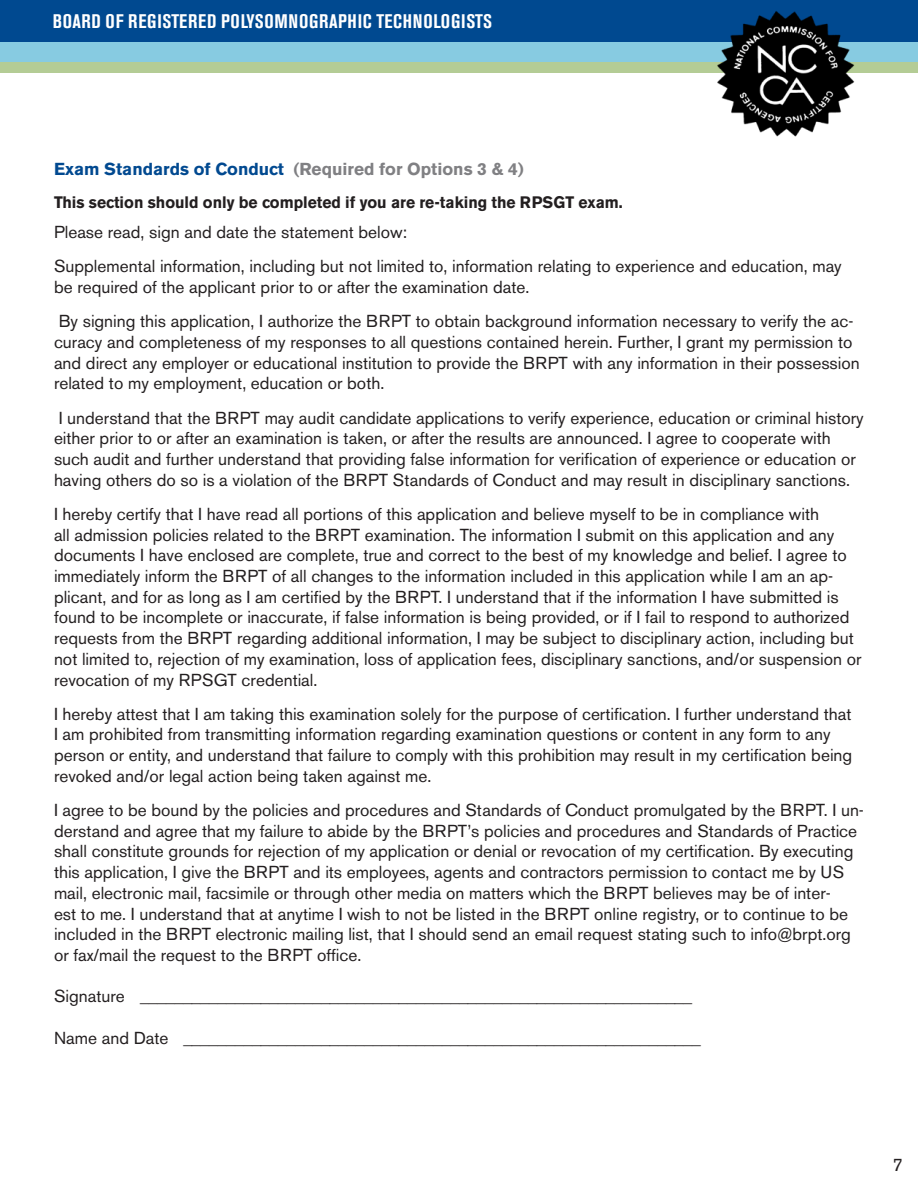
<style>
.page{position:relative;width:918px;height:1188px;background:#fff}
.page>*{position:absolute;margin:0;border:0;box-sizing:border-box;transform-origin:0 0}
.t1{font:700 condensed 19.5px "Akzidenz Grotesk BE";letter-spacing:.035em;color:#fff}
.t2{font:18px "Akzidenz Grotesk BE";color:#231f20}
.t3{font:17.25px/20.7px "Akzidenz Grotesk BE";color:#231f20}
.subhead_1{font:700 17.25px "Akzidenz Grotesk BE";color:#808083}
.t4{font:700 16.5px "Akzidenz Grotesk BE";color:#231f20;scale:.95 1}
.s1{color:#014990}
</style>
<div class="page">
<div style="left:0;top:0;width:918px;height:42px;background:#004990"></div>
<div style="left:0;top:59px;width:918px;height:14px;background:#b4cc95"></div>
<div style="left:0;top:42px;width:918px;height:20px;background:#87cbe1"></div>
<img style="left:717px;top:11px;width:138px;height:126px">
<p class="t1" style="left:53px;top:10px;width:441px">BOARD OF REGISTERED POLYSOMNOGRAPHIC TECHNOLOGISTS</p>
<p class="subhead_1" style="left:54px;top:159px;width:472px"><span class="s1">Exam Standards of Conduct</span> (Required for Options 3 &amp; 4)</p>
<p class="t4" style="left:54px;top:193px;width:600px">This section should only be completed if you are re-taking the RPSGT exam.</p>
<p class="t3" style="left:54px;top:222px;width:355px">Please read, sign and date the statement below:</p>
<p class="t3" style="left:54px;top:256px;width:789px">Supplemental information, including but not limited to, information relating to experience and education, may be required of the applicant prior to or after the examination date.</p>
<p class="t3" style="left:54px;top:311px;width:807px">By signing this application, I authorize the BRPT to obtain background information necessary to verify the ac&shy;curacy and completeness of my responses to all questions contained herein. Further, I grant my permission to and direct any employer or educational institution to provide the BRPT with any information in their possession related to my employment, education or both.</p>
<p class="t3" style="left:54px;top:407px;width:811px">I understand that the BRPT may audit candidate applications to verify experience, education or criminal history either prior to or after an examination is taken, or after the results are announced. I agree to cooperate with such audit and further understand that providing false information for verification of experience or education or having others do so is a violation of the BRPT Standards of Conduct and may result in disciplinary sanctions.</p>
<p class="t3" style="left:54px;top:504px;width:809px">I hereby certify that I have read all portions of this application and believe myself to be in compliance with<br>all admission policies related to the BRPT examination. The information I submit on this application and any documents I have enclosed are complete, true and correct to the best of my knowledge and belief. I agree to immediately inform the BRPT of all changes to the information included in this application while I am an ap&shy;plicant, and for as long as I am certified by the BRPT. I understand that if the information I have submitted is found to be incomplete or inaccurate, if false information is being provided, or if I fail to respond to authorized requests from the BRPT regarding additional information, I may be subject to disciplinary action, including but not limited to, rejection of my examination, loss of application fees, disciplinary sanctions, and/or suspension or revocation of my RPSGT credential.</p>
<p class="t3" style="left:54px;top:703px;width:800px">I hereby attest that I am taking this examination solely for the purpose of certification. I further understand that I am prohibited from transmitting information regarding examination questions or content in any form to any person or entity, and understand that failure to comply with this prohibition may result in my certification being revoked and/or legal action being taken against me.</p>
<p class="t3" style="left:54px;top:800px;width:812px">I agree to be bound by the policies and procedures and Standards of Conduct promulgated by the BRPT. I un&shy;derstand and agree that my failure to abide by the BRPT’s policies and procedures and Standards of Practice shall constitute grounds for rejection of my application or denial or revocation of my certification. By executing this application, I give the BRPT and its employees, agents and contractors permission to contact me by US mail, electronic mail, facsimile or through other media on matters which the BRPT believes may be of inter-<br>est to me. I understand that at anytime I wish to not be listed in the BRPT online registry, or to continue to be included in the BRPT electronic mailing list, that I should send an email request stating such to info@brpt.org or fax/mail the request to the BRPT office.</p>
<p class="t3" style="left:54px;top:986px;width:640px">Signature ________________________________________________________________</p>
<p class="t3" style="left:54px;top:1027px;width:648px">Name and Date ____________________________________________________________</p>
<p class="t2" style="left:893px;top:1154px;width:12px">7</p>
</div>
